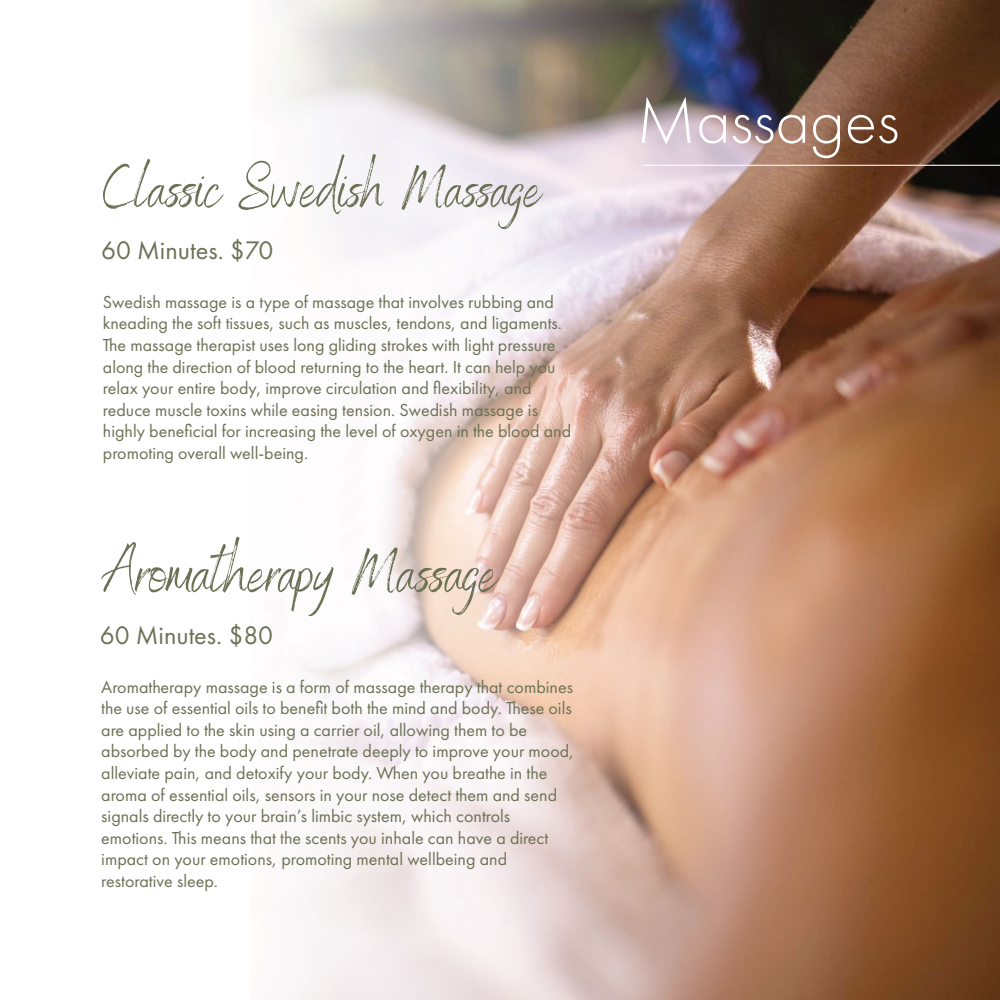
<style>
.page{position:relative;width:1000px;height:1000px;background:#fff}
.page>*{position:absolute;margin:0;border:0;box-sizing:border-box;transform-origin:0 0}
.t1{font:300 66.95px "Futura PT";color:#fff}
.t2{font:26.35px "Futura PT";color:#6c7155}
.t3{font:18px/21.6px "Futura PT";color:#6c7155}
</style>
<div class="page">
<img style="left:274px;top:0;width:726px;height:1000px">
<svg style="left:103px;top:154px;width:441px;height:75px"></svg>
<svg style="left:101px;top:537px;width:399px;height:79px"></svg>
<hr style="left:642px;top:165px;width:358px;height:1px;background:#fff">
<h2 class="t2" style="left:101px;top:235px;width:174px">60 Minutes. $70</h2>
<p class="t3" style="left:103px;top:291px;width:470px">Swedish massage is a type of massage that involves rubbing and kneading the soft tissues, such as muscles, tendons, and ligaments.<br>The massage therapist uses long gliding strokes with light pressure along the direction of blood returning to the heart. It can help you relax your entire body, improve circulation and flexibility, and reduce muscle toxins while easing tension. Swedish massage is highly beneficial for increasing the level of oxygen in the blood and promoting overall well-being.</p>
<h2 class="t2" style="left:100px;top:620px;width:175px">60 Minutes. $80</h2>
<p class="t3" style="left:101px;top:676px;width:475px">Aromatherapy massage is a form of massage therapy that combines the use of essential oils to benefit both the mind and body. These oils are applied to the skin using a carrier oil, allowing them to be absorbed by the body and penetrate deeply to improve your mood, alleviate pain, and detoxify your body. When you breathe in the aroma of essential oils, sensors in your nose detect them and send signals directly to your brain’s limbic system, which controls emotions. This means that the scents you inhale can have a direct impact on your emotions, promoting mental wellbeing and restorative sleep.</p>
<h1 class="t1" style="left:636px;top:83px;width:265px">Massages</h1>
</div>
